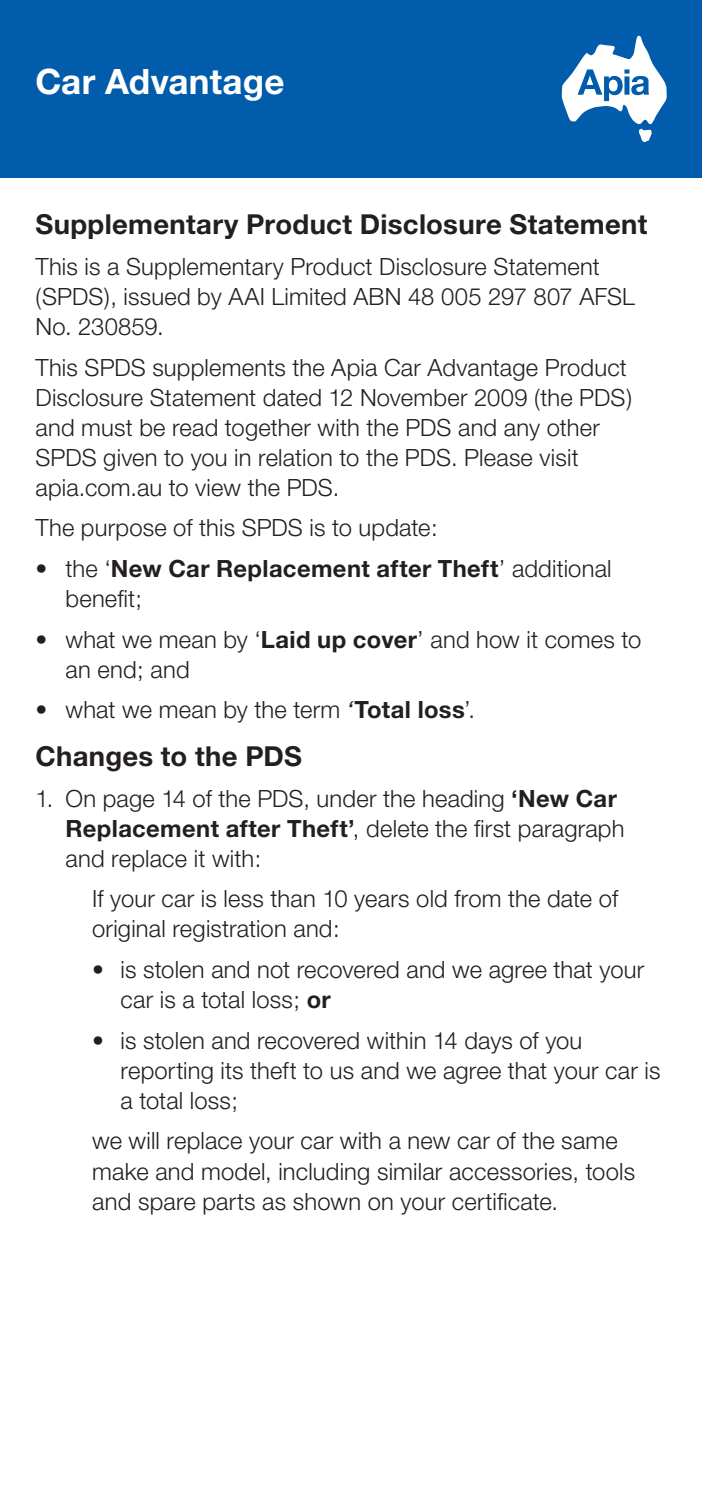
<style>
.page{position:relative;width:702px;height:1489px;background:#fff}
.page>*{position:absolute;margin:0;border:0;box-sizing:border-box;transform-origin:0 0}
.Heading_1_-_white{font:700 35px "Helvetica Neue";letter-spacing:.005em;color:#fff}
.Body_copy_-_3_5_ta{font:700 27.5px "Helvetica Neue";letter-spacing:.01em;color:#231f20}
.Body_copy_-_3_5_ta-2{font:300 23.75px/30px "Helvetica Neue";letter-spacing:.01em;color:#231f20}
.Body_numbers{font:300 23.75px/30px "Helvetica Neue";letter-spacing:.01em;color:#231f20}
.Body_bullets{font:300 23.75px/30px "Helvetica Neue";letter-spacing:.01em;color:#231f20}
.Body_bullets_lvl_2{font:300 23.75px/30px "Helvetica Neue";letter-spacing:.005em;color:#231f20}
.Body_bullets-2{font:700 23.75px/30px "Helvetica Neue";letter-spacing:.015em;color:#231f20}
.s1{font-weight:300}
.s2{font-weight:700}
.s3{font-weight:400;font-style:italic}
</style>
<div class="page">
<div style="left:0;top:0;width:702px;height:177px;background:#015dab"></div>
<svg style="left:562px;top:36px;width:104px;height:106px"></svg>
<p class="Heading_1_-_white" style="left:35px;top:60px;width:250px">Car Advantage</p>
<p class="Body_copy_-_3_5_ta" style="left:35px;top:207px;width:613px">Supplementary Product Disclosure Statement</p>
<p class="Body_copy_-_3_5_ta-2" style="left:35px;top:251px;width:601px">This is a Supplementary Product Disclosure Statement (SPDS), issued by AAI Limited ABN 48 005 297 807 AFSL<br>No. 230859.</p>
<p class="Body_copy_-_3_5_ta-2" style="left:35px;top:352px;width:598px">This SPDS supplements the Apia Car Advantage Product Disclosure Statement dated 12 November 2009 (the PDS) and must be read together with the PDS and any other SPDS given to you in relation to the PDS. Please visit apia.com.au to view the PDS.</p>
<p class="Body_copy_-_3_5_ta-2" style="left:35px;top:512px;width:404px">The purpose of this SPDS is to update:</p>
<p class="Body_bullets-2" style="left:65px;top:553px;width:547px;text-indent:-30px"><span class="s1">• the ‘</span>New Car Replacement after Theft<span class="s1">’ additional benefit;</span></p>
<p class="Body_bullets" style="left:65px;top:623px;width:577px;text-indent:-30px">• what we mean by ‘<span class="s2">Laid up cover</span>’ and how it comes to an end; and</p>
<p class="Body_bullets" style="left:35px;top:694px;width:441px">• what we mean by the term <span class="s3">‘</span><span class="s2">Total loss</span>’.</p>
<p class="Body_copy_-_3_5_ta" style="left:35px;top:739px;width:268px">Changes to the PDS</p>
<p class="Body_bullets" style="left:65px;top:782px;width:560px;text-indent:-30px">1. On page 14 of the PDS, under the heading <span class="s2">‘New Car<br>Replacement after Theft’</span>, delete the first paragraph and replace it with:</p>
<p class="Body_numbers" style="left:92px;top:883px;width:527px">If your car is less than 10 years old from the date of original registration and:</p>
<p class="Body_bullets_lvl_2" style="left:120px;top:954px;width:525px;text-indent:-28px">• is stolen and not recovered and we agree that your car is a total loss; <span class="s2">or</span></p>
<p class="Body_bullets_lvl_2" style="left:121px;top:1024px;width:541px;text-indent:-28px">• is stolen and recovered within 14 days of you reporting its theft to us and we agree that your car is a total loss;</p>
<p class="Body_numbers" style="left:92px;top:1125px;width:544px">we will replace your car with a new car of the same make and model, including similar accessories, tools and spare parts as shown on your certificate.</p>
</div>
